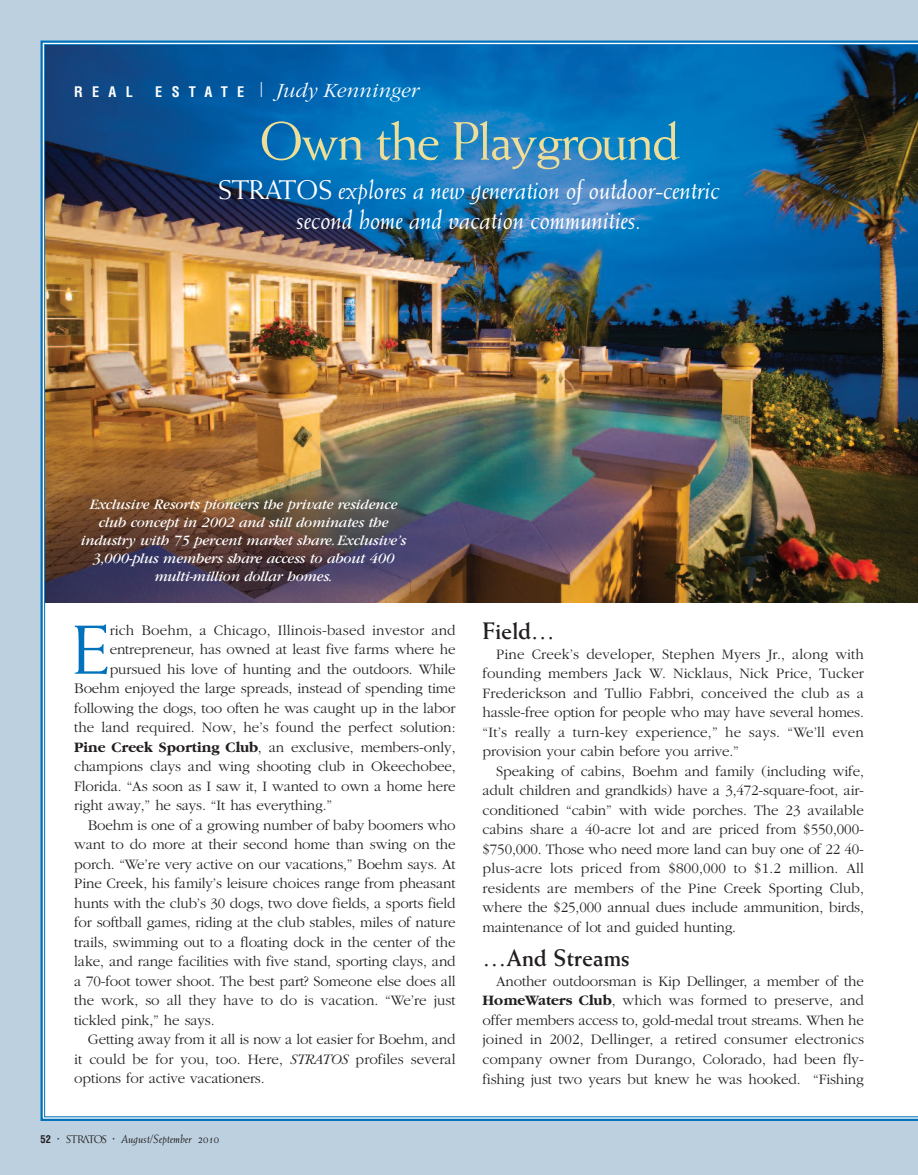
<style>
.page{position:relative;width:918px;height:1175px;background:#fff}
.page>*{position:absolute;margin:0;border:0;box-sizing:border-box;transform-origin:0 0}
.t1{font:69.6px "Weiss";color:#0072bc}
.t2{font:54px "Weiss";letter-spacing:-.04em;color:#eede97}
.t3{font:italic 27px/30px "Weiss";letter-spacing:-.01em;color:#fff;text-align:center}
.t4{font:700 24px "Weiss";letter-spacing:-.01em;color:#231f20}
.t5{font:italic 300 21px "Garamond";color:#fff}
.t6{font:300 15px/19.5px "Garamond";letter-spacing:-.01em;color:#231f20;text-align:justify}
.t7{font:italic 15px/18px "Garamond";letter-spacing:-.01em;color:#fff;text-align:center}
.t8{font:300 15px "Garamond";letter-spacing:.01em;color:#231f20}
.t9{font:700 condensed 14.25px "Helvetica";color:#fff}
.t10{font:italic 12px "Weiss";color:#231f20}
.s1{font-family:"Helvetica";font-weight:700;font-style:normal;font-stretch:condensed;font-size:14.25px}
.s2{font-family:"Weiss";font-weight:400;font-style:normal}
.s3{font-style:normal}
.s4{font-weight:700}
.s5{font-style:italic}
.s6{font-family:"Helvetica";font-weight:700;font-style:normal;font-stretch:condensed;font-size:10.5px}
.s7{font-family:"Trajan";font-style:normal;font-size:10.5px}
.s8{font-family:"Stratos";font-style:normal;font-size:10.5px}
</style>
<div class="page">
<div style="left:0;top:0;width:918px;height:1174px;background:#bcd0df"></div>
<div style="left:44px;top:44px;width:874px;height:1073px;background:#fff"></div>
<img style="left:45px;top:46px;width:873px;height:556px">
<p class="t9" style="left:74px;top:83px;width:60px">REAL</p>
<h3 class="t5" style="left:155px;top:77px;width:265px"><span class="s1">E S T A T E</span> <span class="s2">|</span> Judy Kenninger</h3>
<h2 class="t2" style="left:259px;top:121px;width:422px">Own the Playground</h2>
<h3 class="t3" style="left:218px;top:176px;width:504px"><span class="s3">STRATOS</span> explores a new generation of outdoor-centric second home and vacation communities.</h3>
<p class="t7" style="left:81px;top:497px;width:327px">Exclusive Resorts pioneers the private residence club concept in 2002 and still dominates the industry with 75 percent market share. Exclusive’s 3,000-plus members share access to about 400 multi-million dollar homes.</p>
<h1 class="t1" style="left:73px;top:624px;width:39px">E</h1>
<p class="t8" style="left:110px;top:620px;width:347px">rich Boehm, a Chicago, Illinois-based investor and</p>
<p class="t6" style="left:110px;top:639px;width:347px">entrepreneur, has owned at least five farms where he</p>
<p class="t6" style="left:110px;top:659px;width:347px">pursued his love of hunting and the outdoors. While</p>
<p class="t6" style="left:74px;top:678px;width:383px">Boehm enjoyed the large spreads, instead of spending time</p>
<p class="t6" style="left:74px;top:698px;width:383px">following the dogs, too often he was caught up in the labor</p>
<p class="t6" style="left:74px;top:717px;width:383px">the land required. Now, he’s found the perfect solution:</p>
<p class="t6" style="left:74px;top:737px;width:383px"><span class="s4">Pine Creek Sporting Club</span>, an exclusive, members-only,</p>
<p class="t6" style="left:74px;top:756px;width:383px">champions clays and wing shooting club in Okeechobee,</p>
<p class="t6" style="left:74px;top:776px;width:383px">Florida. “As soon as I saw it, I wanted to own a home here</p>
<p class="t6" style="left:74px;top:795px;width:259px">right away,” he says. “It has everything.”</p>
<p class="t6" style="left:88px;top:815px;width:369px">Boehm is one of a growing number of baby boomers who</p>
<p class="t6" style="left:74px;top:834px;width:383px">want to do more at their second home than swing on the</p>
<p class="t6" style="left:74px;top:854px;width:383px">porch. “We’re very active on our vacations,” Boehm says. At</p>
<p class="t6" style="left:74px;top:873px;width:383px">Pine Creek, his family’s leisure choices range from pheasant</p>
<p class="t6" style="left:74px;top:893px;width:383px">hunts with the club’s 30 dogs, two dove fields, a sports field</p>
<p class="t6" style="left:74px;top:912px;width:383px">for softball games, riding at the club stables, miles of nature</p>
<p class="t6" style="left:74px;top:932px;width:383px">trails, swimming out to a floating dock in the center of the</p>
<p class="t6" style="left:74px;top:951px;width:383px">lake, and range facilities with five stand, sporting clays, and</p>
<p class="t6" style="left:74px;top:971px;width:383px">a 70-foot tower shoot. The best part? Someone else does all</p>
<p class="t6" style="left:74px;top:990px;width:383px">the work, so all they have to do is vacation. “We’re just</p>
<p class="t6" style="left:74px;top:1010px;width:142px">tickled pink,” he says.</p>
<p class="t6" style="left:88px;top:1029px;width:369px">Getting away from it all is now a lot easier for Boehm, and</p>
<p class="t6" style="left:74px;top:1049px;width:383px">it could be for you, too. Here, <span class="s5">STRATOS</span> profiles several</p>
<p class="t6" style="left:74px;top:1068px;width:192px">options for active vacationers.</p>
<p class="t10" style="left:40px;top:1134px;width:180px"><span class="s6">52</span> <span class="s7">•</span> <span class="s8">=</span> <span class="s7">•</span> August/September 2010</p>
<h3 class="t4" style="left:483px;top:622px;width:74px">Field…</h3>
<p class="t6" style="left:483px;top:644px;width:383px;text-indent:14px">Pine Creek’s developer, Stephen Myers Jr., along with founding members Jack W. Nicklaus, Nick Price, Tucker Frederickson and Tullio Fabbri, conceived the club as a hassle-free option for people who may have several homes. “It’s really a turn-key experience,” he says. “We’ll even provision your cabin before you arrive.”</p>
<p class="t6" style="left:483px;top:761px;width:383px;text-indent:14px">Speaking of cabins, Boehm and family (including wife, adult children and grandkids) have a 3,472-square-foot, air&shy;conditioned “cabin” with wide porches. The 23 available cabins share a 40-acre lot and are priced from $550,000- $750,000. Those who need more land can buy one of 22 40- plus-acre lots priced from $800,000 to $1.2 million. All residents are members of the Pine Creek Sporting Club, where the $25,000 annual dues include ammunition, birds, maintenance of lot and guided hunting.</p>
<h3 class="t4" style="left:483px;top:949px;width:149px">…And Streams</h3>
<p class="t6" style="left:483px;top:971px;width:383px;text-indent:13px">Another outdoorsman is Kip Dellinger, a member of the <span class="s4">HomeWaters Club</span>, which was formed to preserve, and offer members access to, gold-medal trout streams. When he joined in 2002, Dellinger, a retired consumer electronics company owner from Durango, Colorado, had been fly&shy;fishing just two years but knew he was hooked. “Fishing</p>
</div>
